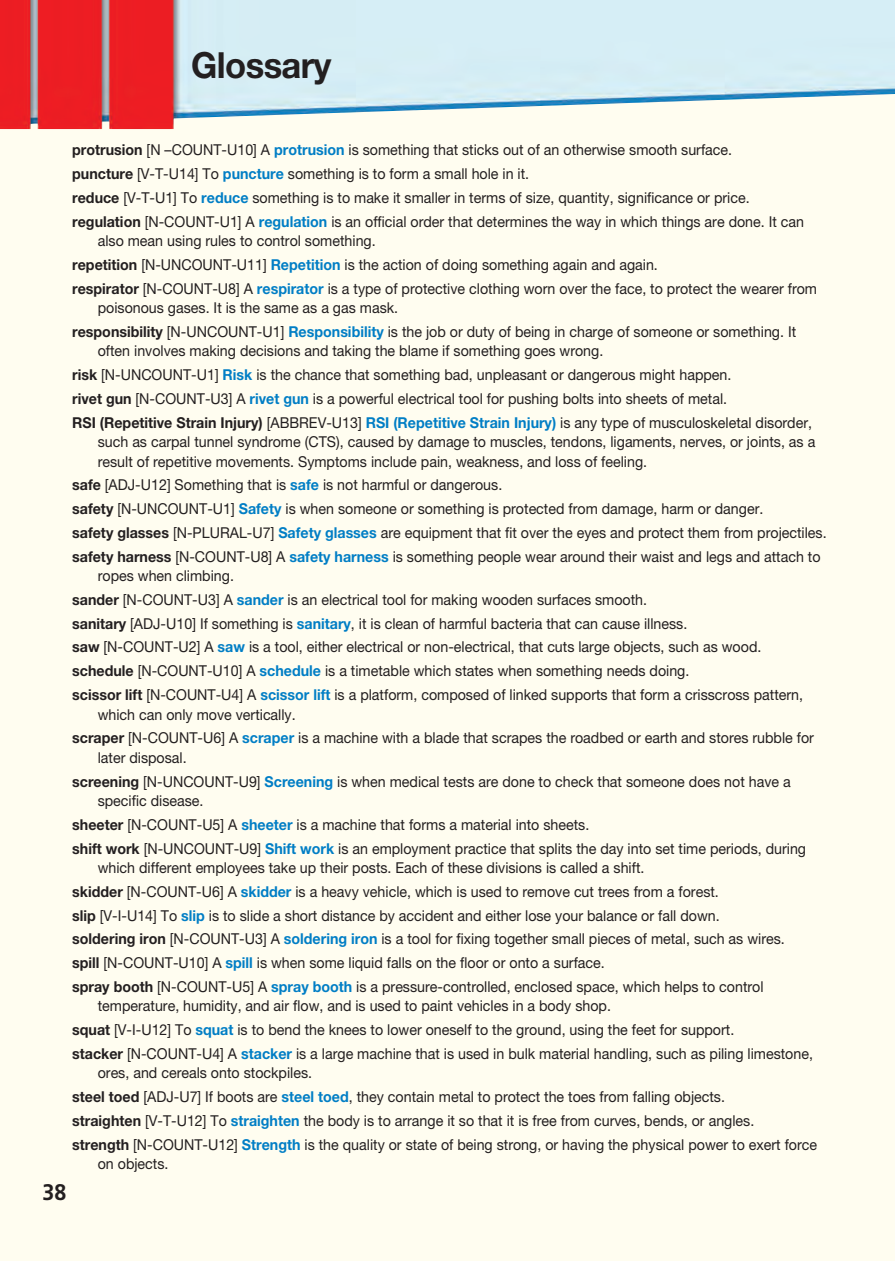
<style>
.page{position:relative;width:895px;height:1261px;background:#fff}
.page>*{position:absolute;margin:0;border:0;box-sizing:border-box;transform-origin:0 0}
.ESP_unit_title_IndSa{font:700 36px "Helvetica Neue LT Std";letter-spacing:-.02em;color:#231f20;scale:.96 1}
.t1{font:700 22.5px "PF Catalog";color:#231f20;scale:.95 1}
.ESP_normal_0_6{font:15px/19.5px "Helvetica Neue LT Std";color:#231f20;scale:.95 1}
.s1{font-weight:700}
.s2{font-weight:700;color:#007ec5}
</style>
<div class="page">
<hr style="left:893px;top:0;width:2px;height:1261px;background:#fffdf0">
<div style="left:0;top:0;width:893px;height:1261px;background:#fffdf0"></div>
<img style="left:0;top:0;width:895px;height:129px">
<p class="ESP_unit_title_IndSa" style="left:191px;top:43px;width:148px">Glossary</p>
<p class="ESP_normal_0_6" style="left:72px;top:140px;width:694px"><span class="s1">protrusion</span> [N –COUNT-U10] A <span class="s2">protrusion</span> is something that sticks out of an otherwise smooth surface.</p>
<p class="ESP_normal_0_6" style="left:72px;top:164px;width:480px"><span class="s1">puncture</span> [V-T-U14] To <span class="s2">puncture</span> something is to form a small hole in it.</p>
<p class="ESP_normal_0_6" style="left:72px;top:187px;width:712px"><span class="s1">reduce</span> [V-T-U1] To <span class="s2">reduce</span> something is to make it smaller in terms of size, quantity, significance or price.</p>
<p class="ESP_normal_0_6" style="left:98px;top:211px;width:745px;text-indent:-26px"><span class="s1">regulation</span> [N-COUNT-U1] A <span class="s2">regulation</span> is an official order that determines the way in which things are done. It can also mean using rules to control something.</p>
<p class="ESP_normal_0_6" style="left:72px;top:254px;width:615px"><span class="s1">repetition</span> [N-UNCOUNT-U11] <span class="s2">Repetition</span> is the action of doing something again and again.</p>
<p class="ESP_normal_0_6" style="left:98px;top:278px;width:759px;text-indent:-26px"><span class="s1">respirator</span> [N-COUNT-U8] A <span class="s2">respirator</span> is a type of protective clothing worn over the face, to protect the wearer from poisonous gases. It is the same as a gas mask.</p>
<p class="ESP_normal_0_6" style="left:98px;top:321px;width:737px;text-indent:-26px"><span class="s1">responsibility</span> [N-UNCOUNT-U1] <span class="s2">Responsibility</span> is the job or duty of being in charge of someone or something. It often involves making decisions and taking the blame if something goes wrong.</p>
<p class="ESP_normal_0_6" style="left:72px;top:365px;width:693px"><span class="s1">risk</span> [N-UNCOUNT-U1] <span class="s2">Risk</span> is the chance that something bad, unpleasant or dangerous might happen.</p>
<p class="ESP_normal_0_6" style="left:72px;top:388px;width:688px"><span class="s1">rivet gun</span> [N-COUNT-U3] A <span class="s2">rivet gun</span> is a powerful electrical tool for pushing bolts into sheets of metal.</p>
<p class="ESP_normal_0_6" style="left:98px;top:412px;width:757px;text-indent:-26px"><span class="s1">RSI (Repetitive Strain Injury)</span> [ABBREV-U13] <span class="s2">RSI (Repetitive Strain Injury)</span> is any type of musculoskeletal disorder, such as carpal tunnel syndrome (CTS), caused by damage to muscles, tendons, ligaments, nerves, or joints, as a result of repetitive movements. Symptoms include pain, weakness, and loss of feeling.</p>
<p class="ESP_normal_0_6" style="left:72px;top:475px;width:452px"><span class="s1">safe</span> [ADJ-U12] Something that is <span class="s2">safe</span> is not harmful or dangerous.</p>
<p class="ESP_normal_0_6" style="left:72px;top:499px;width:726px"><span class="s1">safety</span> [N-UNCOUNT-U1] <span class="s2">Safety</span> is when someone or something is protected from damage, harm or danger.</p>
<p class="ESP_normal_0_6" style="left:72px;top:522px;width:793px"><span class="s1">safety glasses</span> [N-PLURAL-U7] <span class="s2">Safety glasses</span> are equipment that fit over the eyes and protect them from projectiles.</p>
<p class="ESP_normal_0_6" style="left:98px;top:546px;width:762px;text-indent:-26px"><span class="s1">safety harness</span> [N-COUNT-U8] A <span class="s2">safety harness</span> is something people wear around their waist and legs and attach to ropes when climbing.</p>
<p class="ESP_normal_0_6" style="left:72px;top:589px;width:604px"><span class="s1">sander</span> [N-COUNT-U3] A <span class="s2">sander</span> is an electrical tool for making wooden surfaces smooth.</p>
<p class="ESP_normal_0_6" style="left:72px;top:613px;width:646px"><span class="s1">sanitary</span> [ADJ-U10] If something is <span class="s2">sanitary</span>, it is clean of harmful bacteria that can cause illness.</p>
<p class="ESP_normal_0_6" style="left:72px;top:637px;width:724px"><span class="s1">saw</span> [N-COUNT-U2] A <span class="s2">saw</span> is a tool, either electrical or non-electrical, that cuts large objects, such as wood.</p>
<p class="ESP_normal_0_6" style="left:72px;top:661px;width:649px"><span class="s1">schedule</span> [N-COUNT-U10] A <span class="s2">schedule</span> is a timetable which states when something needs doing.</p>
<p class="ESP_normal_0_6" style="left:98px;top:684px;width:744px;text-indent:-26px"><span class="s1">scissor lift</span> [N-COUNT-U4] A <span class="s2">scissor lift</span> is a platform, composed of linked supports that form a crisscross pattern, which can only move vertically.</p>
<p class="ESP_normal_0_6" style="left:98px;top:728px;width:755px;text-indent:-26px"><span class="s1">scraper</span> [N-COUNT-U6] A <span class="s2">scraper</span> is a machine with a blade that scrapes the roadbed or earth and stores rubble for later disposal.</p>
<p class="ESP_normal_0_6" style="left:98px;top:771px;width:731px;text-indent:-26px"><span class="s1">screening</span> [N-UNCOUNT-U9] <span class="s2">Screening</span> is when medical tests are done to check that someone does not have a specific disease.</p>
<p class="ESP_normal_0_6" style="left:72px;top:814px;width:543px"><span class="s1">sheeter</span> [N-COUNT-U5] A <span class="s2">sheeter</span> is a machine that forms a material into sheets.</p>
<p class="ESP_normal_0_6" style="left:98px;top:838px;width:747px;text-indent:-26px"><span class="s1">shift work</span> [N-UNCOUNT-U9] <span class="s2">Shift work</span> is an employment practice that splits the day into set time periods, during which different employees take up their posts. Each of these divisions is called a shift.</p>
<p class="ESP_normal_0_6" style="left:72px;top:881px;width:680px"><span class="s1">skidder</span> [N-COUNT-U6] A <span class="s2">skidder</span> is a heavy vehicle, which is used to remove cut trees from a forest.</p>
<p class="ESP_normal_0_6" style="left:72px;top:905px;width:680px"><span class="s1">slip</span> [V-I-U14] To <span class="s2">slip</span> is to slide a short distance by accident and either lose your balance or fall down.</p>
<p class="ESP_normal_0_6" style="left:72px;top:929px;width:749px"><span class="s1">soldering iron</span> [N-COUNT-U3] A <span class="s2">soldering iron</span> is a tool for fixing together small pieces of metal, such as wires.</p>
<p class="ESP_normal_0_6" style="left:72px;top:952px;width:559px"><span class="s1">spill</span> [N-COUNT-U10] A <span class="s2">spill</span> is when some liquid falls on the floor or onto a surface.</p>
<p class="ESP_normal_0_6" style="left:98px;top:976px;width:702px;text-indent:-26px"><span class="s1">spray booth</span> [N-COUNT-U5] A <span class="s2">spray booth</span> is a pressure-controlled, enclosed space, which helps to control temperature, humidity, and air flow, and is used to paint vehicles in a body shop.</p>
<p class="ESP_normal_0_6" style="left:72px;top:1019px;width:696px"><span class="s1">squat</span> [V-I-U12] To <span class="s2">squat</span> is to bend the knees to lower oneself to the ground, using the feet for support.</p>
<p class="ESP_normal_0_6" style="left:98px;top:1043px;width:754px;text-indent:-26px"><span class="s1">stacker</span> [N-COUNT-U4] A <span class="s2">stacker</span> is a large machine that is used in bulk material handling, such as piling limestone, ores, and cereals onto stockpiles.</p>
<p class="ESP_normal_0_6" style="left:72px;top:1087px;width:686px"><span class="s1">steel toed</span> [ADJ-U7] If boots are <span class="s2">steel toed</span>, they contain metal to protect the toes from falling objects.</p>
<p class="ESP_normal_0_6" style="left:72px;top:1110px;width:717px"><span class="s1">straighten</span> [V-T-U12] To <span class="s2">straighten</span> the body is to arrange it so that it is free from curves, bends, or angles.</p>
<p class="ESP_normal_0_6" style="left:98px;top:1134px;width:759px;text-indent:-26px"><span class="s1">strength</span> [N-COUNT-U12] <span class="s2">Strength</span> is the quality or state of being strong, or having the physical power to exert force on objects.</p>
<p class="t1" style="left:42px;top:1178px;width:27px">38</p>
</div>
